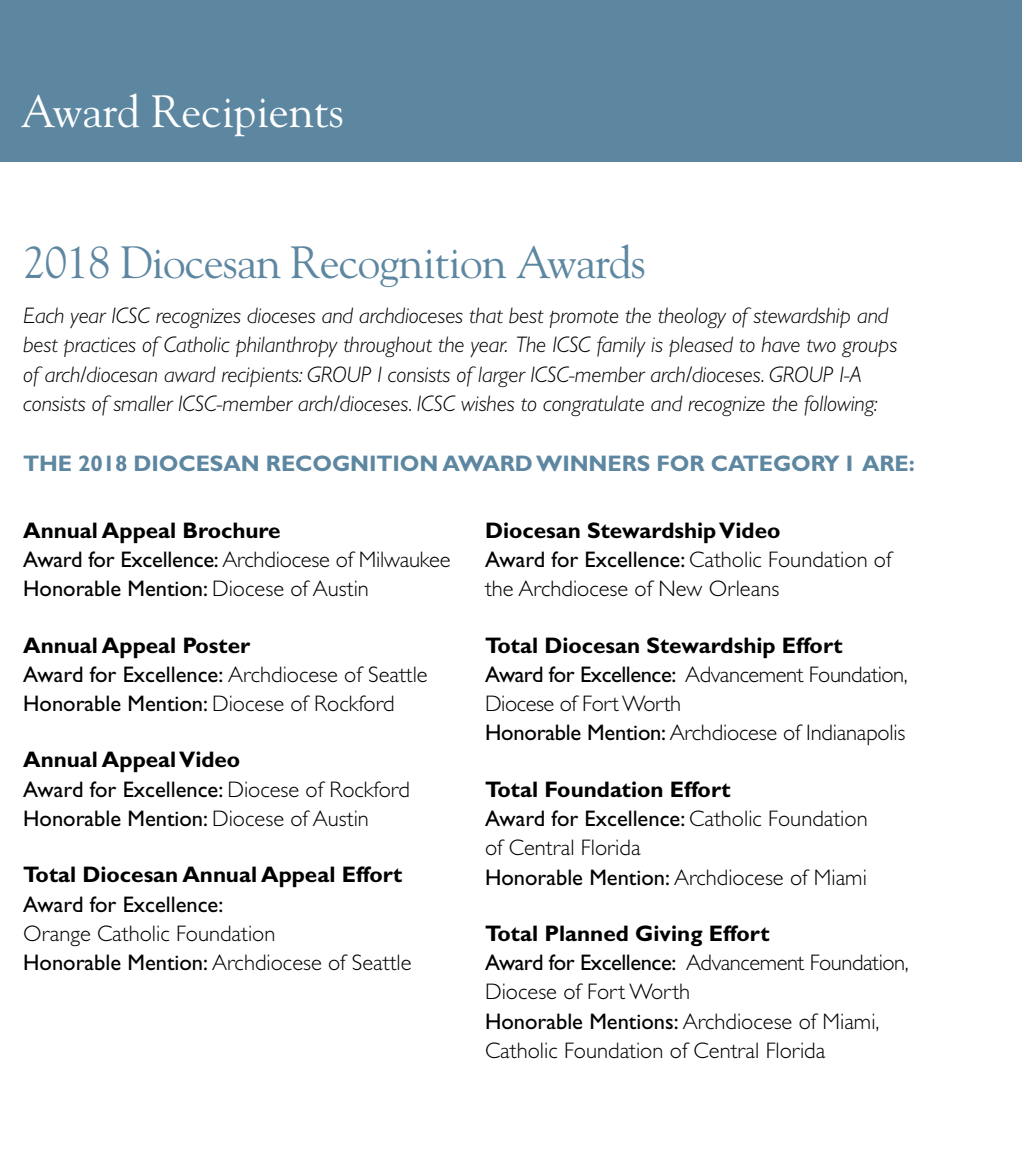
<style>
.page{position:relative;width:1022px;height:1169px;background:#fff}
.page>*{position:absolute;margin:0;border:0;box-sizing:border-box;transform-origin:0 0}
.t1{font:45px "Goudy";letter-spacing:-.02em;color:#5d87a1}
.t2{font:45px "Goudy";color:#fff}
.t3{font:300 22.5px/29.2px "Gill Sans";color:#000}
.t4{font:italic 300 22.5px/29.2px "Gill Sans";letter-spacing:-.005em;color:#000}
.t5{font:300 22.5px/29.2px "Gill Sans";letter-spacing:-.02em;color:#000}
.t6{font:22.5px/29.2px "Gill Sans";color:#000}
.t7{font:700 22.5px "Gill Sans";letter-spacing:-.005em;color:#5d87a1}
.t8{font:700 22.5px "Gill Sans";color:#000}
.s1{font-weight:700}
.s2{font-weight:400}
.s3{font-weight:300}
</style>
<div class="page">
<div style="left:0;top:0;width:1022px;height:161px;background:#5d87a1"></div>
<h1 class="t2" style="left:21px;top:84px;width:324px">Award Recipients</h1>
<h1 class="t1" style="left:23px;top:234px;width:624px">2018 Diocesan Recognition Awards</h1>
<p class="t4" style="left:23px;top:301px;width:875px">Each year ICSC recognizes dioceses and archdioceses that best promote the theology of stewardship and best practices of Catholic philanthropy throughout the year. The ICSC family is pleased to have two groups of arch/diocesan award recipients: GROUP I consists of larger ICSC-member arch/dioceses. GROUP I-A consists of smaller ICSC-member arch/dioceses. ICSC wishes to congratulate and recognize the following:</p>
<p class="t7" style="left:23px;top:449px;width:145px">The 2018 Diocesan</p>
<p class="t7" style="left:266px;top:449px;width:32px">Recognition</p>
<p class="t7" style="left:442px;top:449px;width:36px">Award</p>
<p class="t7" style="left:536px;top:449px;width:42px">Winners</p>
<p class="t7" style="left:656px;top:449px;width:89px">for Category</p>
<p class="t7" style="left:845px;top:449px;width:33px">I are</p>
<p class="t7" style="left:908px;top:449px;width:8px">:</p>
<p class="t3" style="left:23px;top:515px;width:429px"><span class="s1">Annual Appeal Brochure<br></span><span class="s2">Award for Excellence:</span> Archdiocese of Milwaukee<br><span class="s2">Honorable Mention:</span> Diocese of Austin</p>
<p class="t3" style="left:23px;top:630px;width:406px"><span class="s1">Annual Appeal Poster<br></span><span class="s2">Award for Excellence:</span> Archdiocese of Seattle<br><span class="s2">Honorable Mention:</span> Diocese of Rockford</p>
<p class="t6" style="left:23px;top:745px;width:388px"><span class="s1">Annual Appeal Video<br></span>Award for Excellence: <span class="s3">Diocese of Rockford<br></span>Honorable Mention: <span class="s3">Diocese of Austin</span></p>
<p class="t8" style="left:23px;top:861px;width:381px">Total Diocesan Annual Appeal Effort</p>
<p class="t6" style="left:23px;top:889px;width:202px">Award for Excellence:</p>
<p class="t3" style="left:23px;top:918px;width:390px">Orange Catholic Foundation<br><span class="s2">Honorable Mention:</span> Archdiocese of Seattle</p>
<p class="t3" style="left:485px;top:515px;width:408px"><span class="s1">Diocesan Stewardship Video<br></span><span class="s2">Award for Excellence:</span> Catholic Foundation of the Archdiocese of New Orleans</p>
<p class="t5" style="left:485px;top:630px;width:424px"><span class="s1">Total Diocesan Stewardship Effort<br></span><span class="s2">Award for Excellence:</span> Advancement Foundation, Diocese of Fort Worth<br><span class="s2">Honorable Mention:</span> Archdiocese of Indianapolis</p>
<p class="t3" style="left:485px;top:774px;width:384px"><span class="s1">Total Foundation Effort<br></span><span class="s2">Award for Excellence:</span> Catholic Foundation of Central Florida<br><span class="s2">Honorable Mention:</span> Archdiocese of Miami</p>
<p class="t3" style="left:485px;top:918px;width:425px"><span class="s1">Total Planned Giving Effort<br></span><span class="s2">Award for Excellence:</span> Advancement Foundation, Diocese of Fort Worth<br><span class="s2">Honorable Mentions:</span> Archdiocese of Miami, Catholic Foundation of Central Florida</p>
</div>
